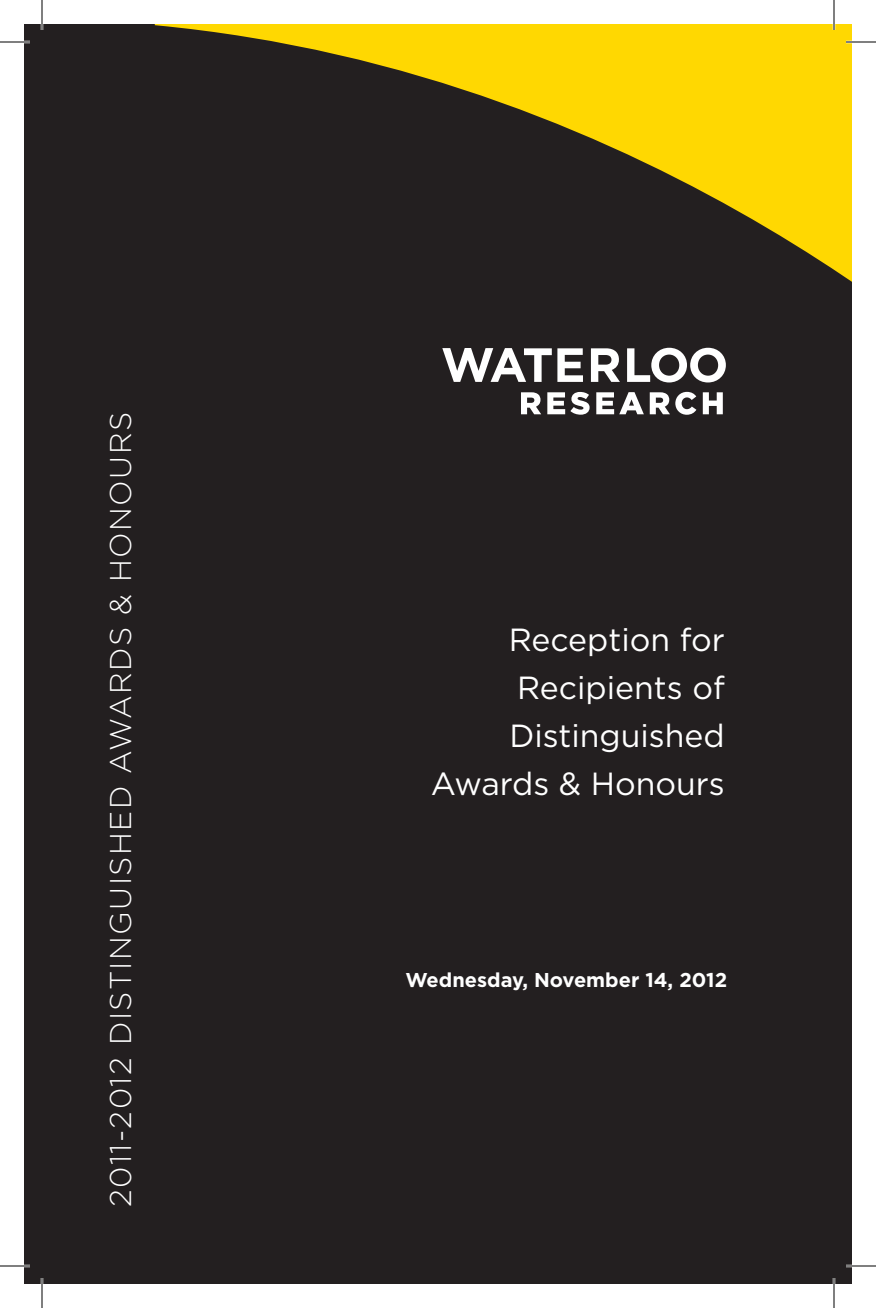
<style>
.page{position:relative;width:876px;height:1308px;background:#fff}
.page>*{position:absolute;margin:0;border:0;box-sizing:border-box;transform-origin:0 0}
.t1{font:32px/48px "Gotham";color:#fff;text-align:right}
.t2{font:300 30px "Gotham";letter-spacing:.05em;color:#fff}
.t3{font:700 20px "Gotham";color:#fff}
</style>
<div class="page">
<div style="left:24px;top:24px;width:828px;height:1260px;background:#231f20"></div>
<svg style="left:521px;top:412px;width:20px;height:2px"></svg>
<svg style="left:547px;top:412px;width:41px;height:3px"></svg>
<svg style="left:596px;top:412px;width:48px;height:2px"></svg>
<svg style="left:650px;top:412px;width:45px;height:3px"></svg>
<svg style="left:703px;top:412px;width:20px;height:2px"></svg>
<svg style="left:155px;top:24px;width:697px;height:388px"></svg>
<hr style="left:0;top:41px;width:30px;height:2px;background:#fff">
<hr style="left:846px;top:41px;width:30px;height:2px;background:#fff">
<hr style="left:0;top:1265px;width:30px;height:2px;background:#fff">
<hr style="left:846px;top:1265px;width:30px;height:2px;background:#fff">
<hr style="left:41px;top:0;width:2px;height:30px;background:#fff">
<hr style="left:41px;top:1278px;width:2px;height:30px;background:#fff">
<hr style="left:833px;top:0;width:2px;height:30px;background:#fff">
<hr style="left:833px;top:1278px;width:2px;height:30px;background:#fff">
<hr style="left:0;top:42px;width:30px;height:1px;background:#000">
<hr style="left:846px;top:42px;width:30px;height:1px;background:#000">
<hr style="left:0;top:1266px;width:30px;height:1px;background:#000">
<hr style="left:846px;top:1266px;width:30px;height:1px;background:#000">
<hr style="left:42px;top:0;width:1px;height:30px;background:#000">
<hr style="left:42px;top:1278px;width:1px;height:30px;background:#000">
<hr style="left:834px;top:0;width:1px;height:30px;background:#000">
<hr style="left:834px;top:1278px;width:1px;height:30px;background:#000">
<p class="t2" style="left:102px;top:1207px;width:797px;rotate:-90deg">2011-2012 DISTINGUISHED AWARDS &amp; HONOURS</p>
<p class="t1" style="left:431px;top:615px;width:296px">Reception for<br>Recipients of<br>Distinguished<br>Awards &amp; Honours</p>
<p class="t3" style="left:406px;top:966px;width:323px">Wednesday, November 14, 2012</p>
</div>
